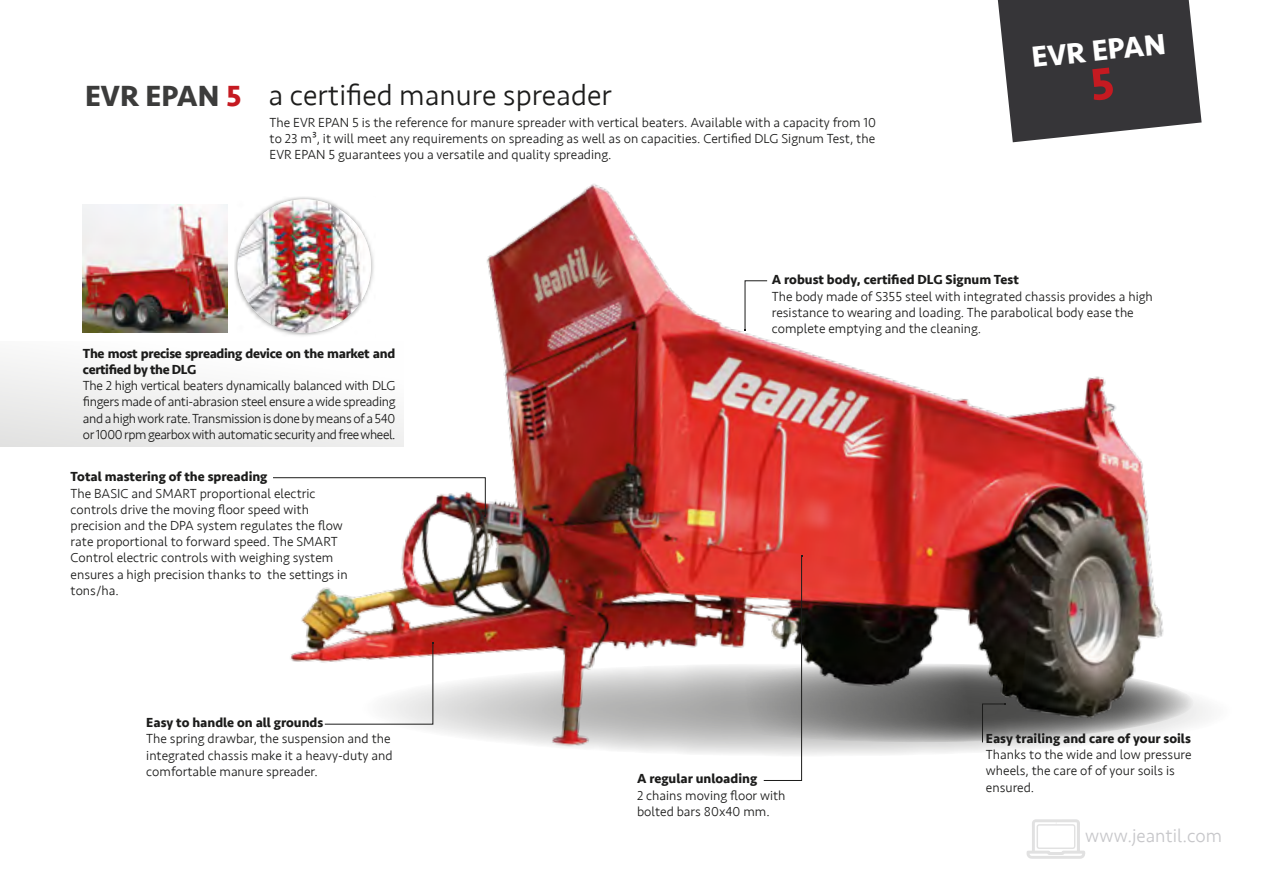
<style>
.page{position:relative;width:1263px;height:893px;background:#fff}
.page>*{position:absolute;margin:0;border:0;box-sizing:border-box;transform-origin:0 0}
.Texte_descriptif{font:300 30px "Seravek";color:#1c1c1b}
.Texte_descriptif-2{font:700 30px "Seravek";color:#3c3c3b}
.Texte_descriptif-3{font:700 30px "Seravek";color:#fff}
.t1{font:300 19.05px "Seravek";color:#c7c7ca}
.Texte_descriptif-4{font:300 13.5px/16.2px "Seravek";color:#1c1c1b}
.Texte_descriptif_tit{font:700 13.5px "Seravek";color:#1c1c1b}
.Texte_descriptif_tit-2{font:700 13.5px/16.2px "Seravek";letter-spacing:-.025em;color:#1c1c1b}
.s1{color:#c51a21}
</style>
<div class="page">
<img style="left:248px;top:142px;width:957px;height:639px">
<img style="left:83px;top:204px;width:145px;height:129px">
<div style="left:234px;top:196px;width:141px;height:141px;background:#3c3c3b;opacity:.5"></div>
<img style="left:238px;top:199px;width:133px;height:134px;border-radius:67px">
<svg style="left:1026px;top:819px;width:59px;height:40px"></svg>
<svg style="left:324px;top:642px;width:110px;height:82px"></svg>
<svg style="left:744px;top:280px;width:23px;height:51px"></svg>
<svg style="left:982px;top:703px;width:24px;height:40px"></svg>
<svg style="left:763px;top:555px;width:39px;height:226px"></svg>
<div style="left:0;top:341px;width:403px;height:105px;background:linear-gradient(to right,#ededed,#f9f9f9)"></div>
<svg style="left:273px;top:477px;width:213px;height:40px"></svg>
<svg style="left:998px;top:0;width:203px;height:142px;background:#4e4e50"></svg>
<p class="Texte_descriptif-2" style="left:85px;top:72px;width:158px">EVR EPAN <span class="s1">5</span></p>
<p class="Texte_descriptif" style="left:269px;top:77px;width:345px">a certified manure spreader</p>
<p class="Texte_descriptif-4" style="left:270px;top:115px;width:608px;text-align:justify">The EVR EPAN 5 is the reference for manure spreader with vertical beaters. Available with a capacity from 10 to 23 m³, it will meet any requirements on spreading as well as on capacities. Certified DLG Signum Test, the EVR EPAN 5 guarantees you a versatile and quality spreading.</p>
<p class="Texte_descriptif-3" style="left:1029px;top:34px;width:136px;rotate:-6deg">EVR EPAN</p>
<p class="Texte_descriptif_tit" style="left:772px;top:269px;width:249px">A robust body, certified DLG Signum Test</p>
<p class="Texte_descriptif-4" style="left:772px;top:288px;width:383px">The body made of S355 steel with integrated chassis provides a high resistance to wearing and loading. The parabolical body ease the complete emptying and the cleaning.</p>
<p class="Texte_descriptif_tit-2" style="left:83px;top:345px;width:314px">The most precise spreading device on the market and certified by the DLG</p>
<p class="Texte_descriptif-4" style="left:83px;top:378px;width:314px;text-align:justify">The 2 high vertical beaters dynamically balanced with DLG fingers made of anti-abrasion steel ensure a wide spreading and a high work rate. Transmission is done by means of a 540 or 1000 rpm gearbox with automatic security and free wheel.</p>
<p class="Texte_descriptif_tit" style="left:71px;top:466px;width:198px">Total mastering of the spreading</p>
<p class="Texte_descriptif-4" style="left:71px;top:485px;width:279px">The BASIC and SMART proportional electric controls drive the moving floor speed with precision and the DPA system regulates the flow rate proportional to forward speed. The SMART Control electric controls with weighing system ensures a high precision thanks to the settings in tons/ha.</p>
<p class="Texte_descriptif_tit" style="left:146px;top:712px;width:179px">Easy to handle on all grounds</p>
<p class="Texte_descriptif-4" style="left:146px;top:731px;width:248px">The spring drawbar, the suspension and the integrated chassis make it a heavy-duty and comfortable manure spreader.</p>
<p class="Texte_descriptif_tit" style="left:986px;top:728px;width:206px">Easy trailing and care of your soils</p>
<p class="Texte_descriptif-4" style="left:986px;top:747px;width:207px">Thanks to the wide and low pressure wheels, the care of of your soils is ensured.</p>
<p class="Texte_descriptif_tit" style="left:637px;top:768px;width:122px">A regular unloading</p>
<p class="Texte_descriptif-4" style="left:637px;top:787px;width:150px">2 chains moving floor with bolted bars 80x40 mm.</p>
<p class="t1" style="left:1085px;top:824px;width:138px">www.jeantil.com</p>
</div>
